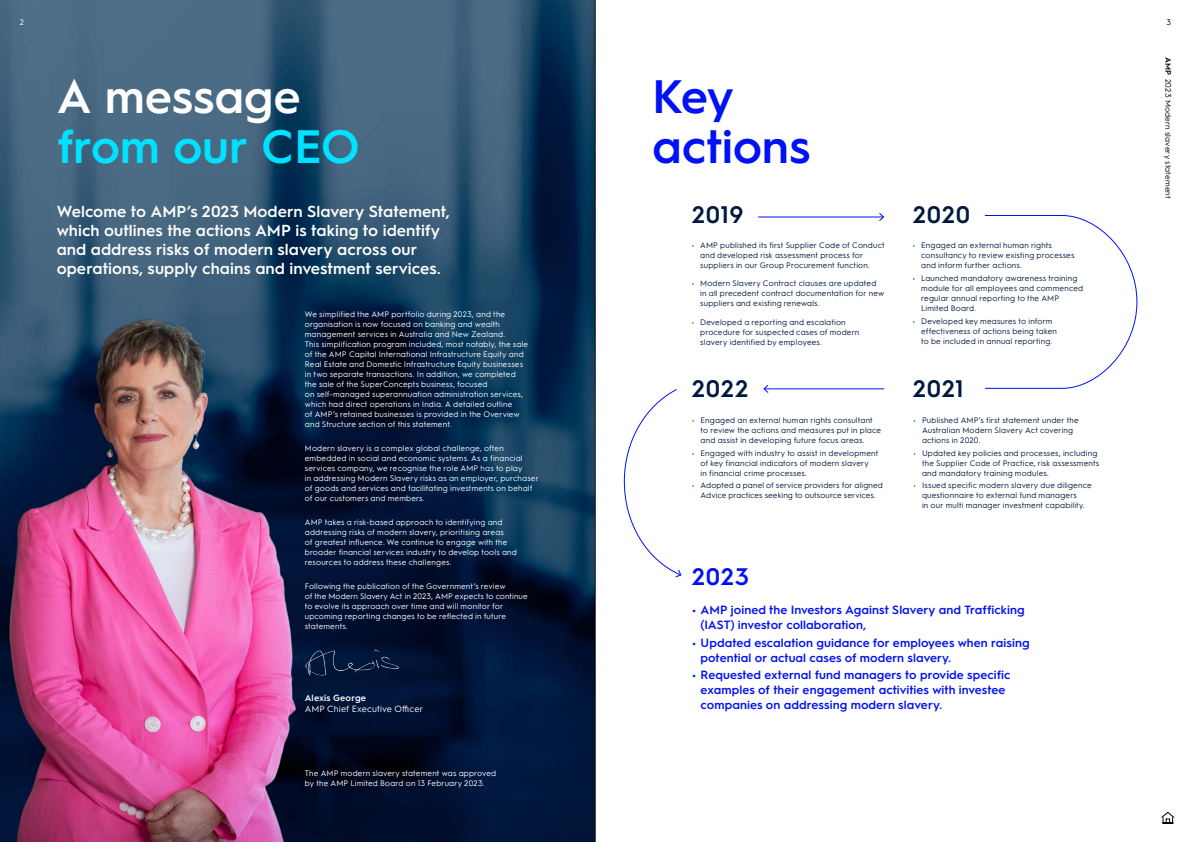
<style>
.page{position:relative;width:1191px;height:842px;background:#fff}
.page>*{position:absolute;margin:0;border:0;box-sizing:border-box;transform-origin:0 0}
.t1{font:600 47px "Hurme Geometric Sans 1";letter-spacing:-.01em;color:#00e2ff}
.t2{font:600 47px/50px "Hurme Geometric Sans 1";letter-spacing:-.005em;color:#0011f5}
.t3{font:600 47px "Hurme Geometric Sans 1";color:#fff}
.t4{font:600 24px "Hurme Geometric Sans 1";letter-spacing:.03em;color:#001840}
.t5{font:600 24px "Hurme Geometric Sans 1";color:#0011f5}
.t6{font:600 16px/19px "Hurme Geometric Sans 1";letter-spacing:.005em;color:#fff}
.t7{font:600 12px/15px "Hurme Geometric Sans 1";letter-spacing:.005em;color:#0011f5}
.t8{font:9px "Hurme Geometric Sans 1";letter-spacing:.01em;color:#fff}
.t9{font:600 9px "Hurme Geometric Sans 1";letter-spacing:.015em;color:#fff}
.t10{font:8px/10px "Hurme Geometric Sans 1";letter-spacing:.02em;color:#fff}
.t11{font:8px/10px "Hurme Geometric Sans 1";letter-spacing:.02em;color:#001840}
.t12{font:8px "Hurme Geometric Sans 1";letter-spacing:.02em;color:#000}
.s1{font-weight:600}
</style>
<div class="page">
<img style="left:0;top:0;width:595px;height:842px">
<hr style="left:758px;top:216px;width:125px;height:1px;background:#0011f5">
<svg style="left:878px;top:213px;width:6px;height:8px"></svg>
<hr style="left:764px;top:388px;width:120px;height:1px;background:#0011f5">
<svg style="left:763px;top:384px;width:6px;height:9px"></svg>
<svg style="left:985px;top:215px;width:153px;height:174px"></svg>
<hr style="left:984px;top:215px;width:70px;height:1px;background:#0011f5">
<svg style="left:623px;top:389px;width:59px;height:189px"></svg>
<img style="left:302px;top:644px;width:103px;height:41px">
<hr style="left:595px;top:0;width:1px;height:842px;background:#000">
<svg style="left:1161px;top:812px;width:13px;height:11px"></svg>
<p class="t10" style="left:20px;top:17px;width:6px">2</p>
<h1 class="t3" style="left:57px;top:64px;width:246px">A message</h1>
<h1 class="t1" style="left:57px;top:114px;width:305px">from our CEO</h1>
<h3 class="t6" style="left:57px;top:201px;width:395px">Welcome to AMP’s 2023 Modern Slavery Statement, which outlines the actions AMP is taking to identify and address risks of modern slavery across our operations, supply chains and investment services.</h3>
<p class="t10" style="left:305px;top:308px;width:225px">We simplified the AMP portfolio during 2023, and the organisation is now focused on banking and wealth management services in Australia and New Zealand.<br>This simplification program included, most notably, the sale of the AMP Capital International Infrastructure Equity and Real Estate and Domestic Infrastructure Equity businesses in two separate transactions. In addition, we completed the sale of the SuperConcepts business, focused<br>on self‑managed superannuation administration services, which had direct operations in India. A detailed outline<br>of AMP’s retained businesses is provided in the Overview and Structure section of this statement.</p>
<p class="t10" style="left:305px;top:442px;width:235px">Modern slavery is a complex global challenge, often embedded in social and economic systems. As a financial services company, we recognise the role AMP has to play<br>in addressing Modern Slavery risks as an employer, purchaser of goods and services and facilitating investments on behalf of our customers and members.</p>
<p class="t10" style="left:305px;top:517px;width:213px">AMP takes a risk-based approach to identifying and addressing risks of modern slavery, prioritising areas<br>of greatest influence. We continue to engage with the broader financial services industry to develop tools and resources to address these challenges.</p>
<p class="t10" style="left:305px;top:581px;width:224px">Following the publication of the Government’s review<br>of the Modern Slavery Act in 2023, AMP expects to continue to evolve its approach over time and will monitor for upcoming reporting changes to be reflected in future statements.</p>
<p class="t9" style="left:305px;top:692px;width:63px">Alexis George</p>
<p class="t8" style="left:305px;top:703px;width:120px">AMP Chief Executive Officer</p>
<p class="t10" style="left:305px;top:767px;width:193px">The AMP modern slavery statement was approved by the AMP Limited Board on 13 February 2023.</p>
<h1 class="t2" style="left:652px;top:69px;width:160px">Key actions</h1>
<h2 class="t4" style="left:692px;top:198px;width:53px">2019</h2>
<h2 class="t4" style="left:912px;top:198px;width:59px">2020</h2>
<p class="t11" style="left:700px;top:240px;width:186px;text-indent:-9px">• AMP published its first Supplier Code of Conduct and developed risk assessment process for suppliers in our Group Procurement function.</p>
<p class="t11" style="left:700px;top:278px;width:185px;text-indent:-9px">• Modern Slavery Contract clauses are updated in all precedent contract documentation for new suppliers and existing renewals.</p>
<p class="t11" style="left:700px;top:317px;width:161px;text-indent:-9px">• Developed a reporting and escalation procedure for suspected cases of modern slavery identified by employees.</p>
<p class="t11" style="left:921px;top:240px;width:155px;text-indent:-9px">• Engaged an external human rights consultancy to review existing processes and inform further actions.</p>
<p class="t11" style="left:921px;top:272px;width:163px;text-indent:-9px">• Launched mandatory awareness training module for all employees and commenced regular annual reporting to the AMP<br>Limited Board.</p>
<p class="t11" style="left:921px;top:315px;width:137px;text-indent:-9px">• Developed key measures to inform effectiveness of actions being taken to be included in annual reporting.</p>
<h2 class="t4" style="left:692px;top:372px;width:58px">2022</h2>
<h2 class="t4" style="left:912px;top:372px;width:52px">2021</h2>
<p class="t11" style="left:700px;top:414px;width:182px;text-indent:-9px">• Engaged an external human rights consultant to review the actions and measures put in place and assist in developing future focus areas.</p>
<p class="t11" style="left:700px;top:447px;width:179px;text-indent:-9px">• Engaged with industry to assist in development of key financial indicators of modern slavery<br>in financial crime processes.</p>
<p class="t11" style="left:692px;top:480px;width:192px;text-align:center">• Adopted a panel of service providers for aligned<br>Advice practices seeking to outsource services.</p>
<p class="t11" style="left:922px;top:414px;width:158px;text-indent:-9px">• Published AMP’s first statement under the<br>Australian Modern Slavery Act covering actions in 2020.</p>
<p class="t11" style="left:922px;top:447px;width:179px;text-indent:-9px">• Updated key policies and processes, including the Supplier Code of Practice, risk assessments and mandatory training modules.</p>
<p class="t11" style="left:922px;top:480px;width:171px;text-indent:-9px">• Issued specific modern slavery due diligence questionnaire to external fund managers<br>in our multi manager investment capability.</p>
<h2 class="t5" style="left:692px;top:560px;width:59px">2023</h2>
<h3 class="t7" style="left:700px;top:601px;width:325px;text-indent:-9px">• AMP joined the Investors Against Slavery and Trafficking (IAST) investor collaboration,</h3>
<h3 class="t7" style="left:700px;top:634px;width:331px;text-indent:-9px">• Updated escalation guidance for employees when raising potential or actual cases of modern slavery.</h3>
<h3 class="t7" style="left:700px;top:667px;width:311px;text-indent:-9px">• Requested external fund managers to provide specific examples of their engagement activities with investee companies on addressing modern slavery.</h3>
<p class="t12" style="left:1166px;top:17px;width:6px">3</p>
<p class="t12" style="left:1174px;top:57px;width:143px;rotate:90deg"><span class="s1">AMP</span> 2023 Modern slavery statement</p>
</div>
